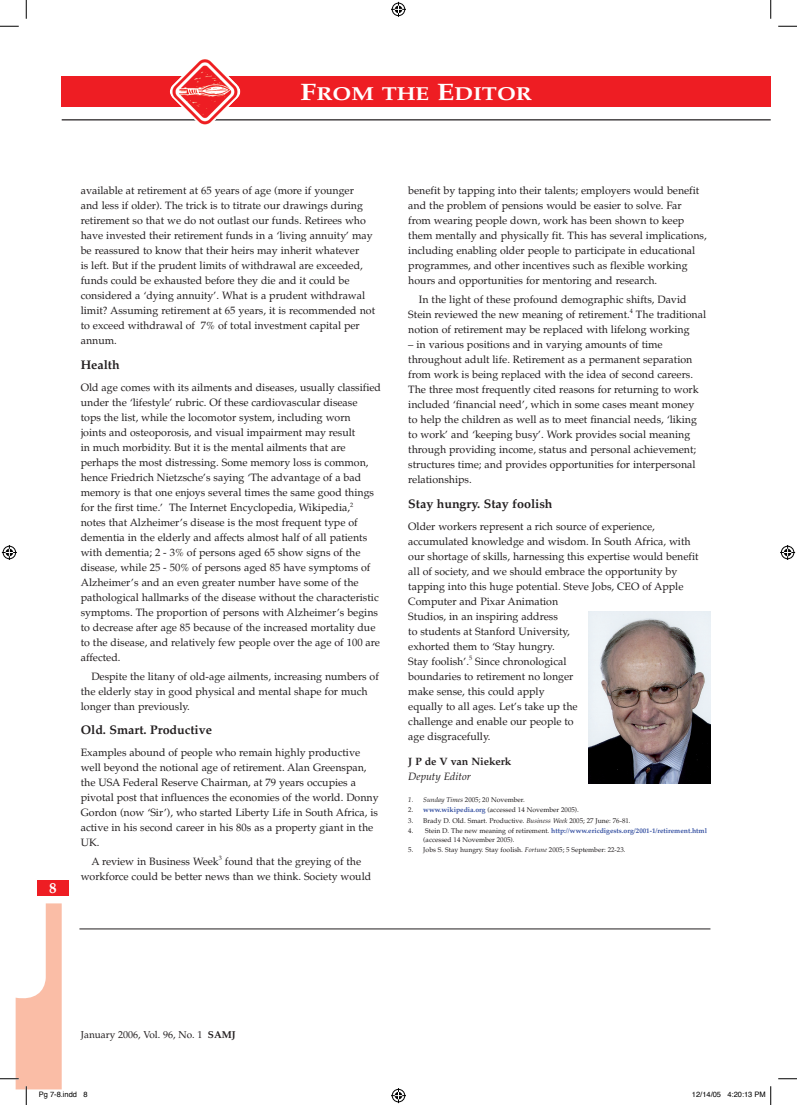
<style>
.page{position:relative;width:797px;height:1105px;background:#fff}
.page>*{position:absolute;margin:0;border:0;box-sizing:border-box;transform-origin:0 0}
.t1{font:700 18.75px "Palatino";color:#fff;scale:1.2 1}
.t2{font:700 12.5px "Palatino";color:#231f20}
.t3{font:10.62px/15px "Palatino";color:#231f20}
.t4{font:700 10.62px "Palatino";color:#231f20}
.t5{font:italic 10.62px "Palatino";color:#231f20}
.t6{font:10px "Palatino";color:#231f20}
.t7{font:7.5px "Helvetica";color:#000}
.t8{font:6.88px/8.8px "Palatino";color:#231f20}
.s1{font-size:23.75px}
.s2{font-style:italic}
.s3{font-weight:700;color:#3853a3}
.s4{font-weight:700}
</style>
<div class="page">
<div style="left:62px;top:77px;width:708px;height:30px;background:#ee1d23"></div>
<hr style="left:62px;top:119px;width:708px;height:1px;background:#231f20">
<img style="left:170px;top:59px;width:70px;height:66px">
<div style="left:38px;top:880px;width:31px;height:16px;background:#ee1d23"></div>
<hr style="left:79px;top:929px;width:631px;height:1px;background:#231f20">
<img style="left:588px;top:612px;width:122px;height:171px">
<svg style="left:0;top:25px;width:19px;height:2px"></svg>
<svg style="left:778px;top:25px;width:19px;height:2px"></svg>
<svg style="left:778px;top:1078px;width:19px;height:1px"></svg>
<svg style="left:25px;top:0;width:2px;height:19px"></svg>
<svg style="left:770px;top:0;width:1px;height:19px"></svg>
<svg style="left:391px;top:2px;width:15px;height:15px"></svg>
<svg style="left:391px;top:1088px;width:15px;height:15px"></svg>
<svg style="left:2px;top:545px;width:15px;height:15px"></svg>
<svg style="left:780px;top:545px;width:15px;height:15px"></svg>
<svg style="left:0;top:903px;width:62px;height:202px"></svg>
<svg style="left:770px;top:1086px;width:1px;height:19px"></svg>
<h1 class="t1" style="left:300px;top:82px;width:194px"><span class="s1">F</span>ROM THE <span class="s1">E</span>DITOR</h1>
<p class="t3" style="left:81px;top:183px;width:296px">available at retirement at 65 years of age (more if younger<br>and less if older). The trick is to titrate our drawings during retirement so that we do not outlast our funds. Retirees who have invested their retirement funds in a ‘living annuity’ may be reassured to know that their heirs may inherit whatever<br>is left. But if the prudent limits of withdrawal are exceeded, funds could be exhausted before they die and it could be considered a ‘dying annuity’. What is a prudent withdrawal limit? Assuming retirement at 65 years, it is recommended not to exceed withdrawal of 7% of total investment capital per annum.</p>
<p class="t2" style="left:81px;top:357px;width:40px">Health</p>
<p class="t3" style="left:81px;top:380px;width:302px">Old age comes with its ailments and diseases, usually classified under the ‘lifestyle’ rubric. Of these cardiovascular disease<br>tops the list, while the locomotor system, including worn<br>joints and osteoporosis, and visual impairment may result<br>in much morbidity. But it is the mental ailments that are perhaps the most distressing. Some memory loss is common, hence Friedrich Nietzsche’s saying ‘The advantage of a bad memory is that one enjoys several times the same good things for the first time.’ The Internet Encyclopedia, Wikipedia,<sup>2<br></sup>notes that Alzheimer’s disease is the most frequent type of dementia in the elderly and affects almost half of all patients with dementia; 2 - 3% of persons aged 65 show signs of the disease, while 25 - 50% of persons aged 85 have symptoms of Alzheimer’s and an even greater number have some of the pathological hallmarks of the disease without the characteristic symptoms. The proportion of persons with Alzheimer’s begins to decrease after age 85 because of the increased mortality due to the disease, and relatively few people over the age of 100 are affected.</p>
<p class="t3" style="left:81px;top:669px;width:300px;text-indent:11px">Despite the litany of old-age ailments, increasing numbers of the elderly stay in good physical and mental shape for much longer than previously.</p>
<p class="t2" style="left:81px;top:722px;width:133px">Old. Smart. Productive</p>
<p class="t3" style="left:81px;top:745px;width:299px">Examples abound of people who remain highly productive well beyond the notional age of retirement. Alan Greenspan, the USA Federal Reserve Chairman, at 79 years occupies a pivotal post that influences the economies of the world. Donny Gordon (now ‘Sir’), who started Liberty Life in South Africa, is active in his second career in his 80s as a property giant in the UK.</p>
<p class="t3" style="left:81px;top:854px;width:292px;text-align:center">A review in Business Week<sup>3</sup> found that the greying of the workforce could be better news than we think. Society would</p>
<p class="t3" style="left:408px;top:183px;width:300px">benefit by tapping into their talents; employers would benefit and the problem of pensions would be easier to solve. Far from wearing people down, work has been shown to keep them mentally and physically fit. This has several implications, including enabling older people to participate in educational programmes, and other incentives such as flexible working hours and opportunities for mentoring and research.</p>
<p class="t3" style="left:408px;top:292px;width:299px;text-indent:11px">In the light of these profound demographic shifts, David<br>Stein reviewed the new meaning of retirement.<sup>4</sup> The traditional notion of retirement may be replaced with lifelong working</p>
<p class="t3" style="left:408px;top:337px;width:292px">– in various positions and in varying amounts of time throughout adult life. Retirement as a permanent separation from work is being replaced with the idea of second careers.<br>The three most frequently cited reasons for returning to work included ‘financial need’, which in some cases meant money to help the children as well as to meet financial needs, ‘liking to work’ and ‘keeping busy’. Work provides social meaning through providing income, status and personal achievement; structures time; and provides opportunities for interpersonal relationships.</p>
<p class="t2" style="left:408px;top:495px;width:146px">Stay hungry. Stay foolish</p>
<p class="t3" style="left:408px;top:519px;width:292px">Older workers represent a rich source of experience, accumulated knowledge and wisdom. In South Africa, with our shortage of skills, harnessing this expertise would benefit all of society, and we should embrace the opportunity by tapping into this huge potential. Steve Jobs, CEO of Apple Computer and Pixar Animation<br>Studios, in an inspiring address<br>to students at Stanford University,<br>exhorted them to ‘Stay hungry.<br>Stay foolish’.<sup>5</sup> Since chronological<br>boundaries to retirement no longer<br>make sense, this could apply<br>equally to all ages. Let’s take up the<br>challenge and enable our people to<br>age disgracefully.</p>
<p class="t4" style="left:408px;top:755px;width:105px">J P de V van Niekerk</p>
<p class="t5" style="left:408px;top:770px;width:64px">Deputy Editor</p>
<p class="t8" style="left:408px;top:795px;width:118px"><span class="s2">1. Sunday Times</span> 2005; 20 November.</p>
<p class="t8" style="left:408px;top:805px;width:172px">2. <span class="s3">www.wikipedia.org</span> (accessed 14 November 2005).</p>
<p class="t8" style="left:408px;top:816px;width:224px">3. Brady D. Old. Smart. Productive. <span class="s2">Business Week</span> 2005; 27 June: 76-81.</p>
<p class="t8" style="left:423px;top:826px;width:285px;text-indent:-15px">4. Stein D. The new meaning of retirement. <span class="s3">http://www.ericdigests.org/2001-1/retirement.html </span>(accessed 14 November 2005).</p>
<p class="t8" style="left:408px;top:846px;width:219px">5. Jobs S. Stay hungry. Stay foolish. <span class="s2">Fortune</span> 2005; 5 September: 22-23.</p>
<p class="t6" style="left:81px;top:1029px;width:156px">January 2006, Vol. 96, No. 1 <span class="s4">SAMJ</span></p>
<p class="t7" style="left:39px;top:1090px;width:50px">Pg 7-8.indd 8</p>
<p class="t7" style="left:692px;top:1090px;width:75px">12/14/05 4:20:13 PM</p>
</div>
